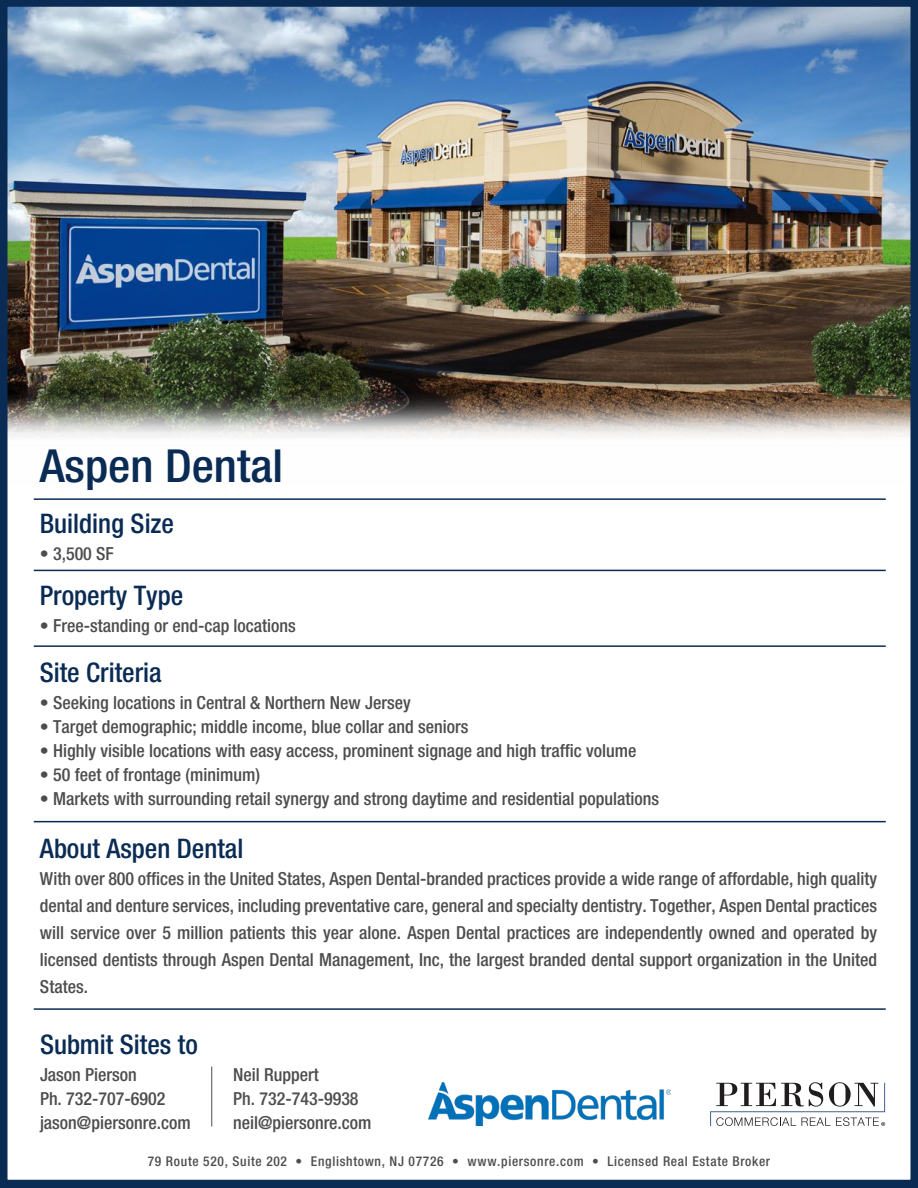
<style>
.page{position:relative;width:918px;height:1188px;background:#fff}
.page>*{position:absolute;margin:0;border:0;box-sizing:border-box;transform-origin:0 0}
.t1{font:500 condensed 45.6px "Helvetica Neue LT Std";color:#0a2b54;scale:1.05 1}
.t2{font:500 condensed 27px "Helvetica Neue LT Std";color:#0a2b54}
.t3{font:500 condensed 18px/27px "Helvetica Neue LT Std";color:#4d4d4f;text-align:justify}
.t4{font:500 condensed 18px "Helvetica Neue LT Std";color:#4e4f50}
.t5{font:500 condensed 13.5px "Helvetica Neue LT Std";letter-spacing:.05em;color:#4d4d4f}
</style>
<div class="page">
<img style="left:0;top:0;width:918px;height:1188px">
<h1 class="t1" style="left:40px;top:438px;width:233px">Aspen Dental</h1>
<h2 class="t2" style="left:40px;top:507px;width:136px">Building Size</h2>
<p class="t3" style="left:40px;top:540px;width:76px">• 3,500 SF</p>
<h2 class="t2" style="left:40px;top:579px;width:145px">Property Type</h2>
<p class="t3" style="left:40px;top:612px;width:258px">• Free-standing or end-cap locations</p>
<h2 class="t2" style="left:40px;top:656px;width:124px">Site Criteria</h2>
<p class="t3" style="left:40px;top:689px;width:373px">• Seeking locations in Central &amp; Northern New Jersey</p>
<p class="t3" style="left:40px;top:713px;width:430px">• Target demographic; middle income, blue collar and seniors</p>
<p class="t3" style="left:40px;top:737px;width:598px">• Highly visible locations with easy access, prominent signage and high traffic volume</p>
<p class="t3" style="left:40px;top:761px;width:222px">• 50 feet of frontage (minimum)</p>
<p class="t3" style="left:40px;top:785px;width:621px">• Markets with surrounding retail synergy and strong daytime and residential populations</p>
<h2 class="t2" style="left:40px;top:832px;width:205px">About Aspen Dental</h2>
<p class="t3" style="left:40px;top:865px;width:839px">With over 800 offices in the United States, Aspen Dental-branded practices provide a wide range of affordable, high quality dental and denture services, including preventative care, general and specialty dentistry. Together, Aspen Dental practices will service over 5 million patients this year alone. Aspen Dental practices are independently owned and operated by licensed dentists through Aspen Dental Management, Inc, the largest branded dental support organization in the United States.</p>
<h2 class="t2" style="left:40px;top:1028px;width:159px">Submit Sites to</h2>
<p class="t3" style="left:40px;top:1063px;width:152px;line-height:24px;text-align:left">Jason Pierson<br>Ph. 732-707-6902 jason@piersonre.com</p>
<p class="t3" style="left:233px;top:1061px;width:87px">Neil Ruppert</p>
<p class="t4" style="left:233px;top:1088px;width:127px">Ph. 732-743-9938</p>
<p class="t3" style="left:233px;top:1109px;width:140px">neil@piersonre.com</p>
<p class="t5" style="left:148px;top:1153px;width:624px">79 Route 520, Suite 202 • Englishtown, NJ 07726 • www.piersonre.com • Licensed Real Estate Broker</p>
</div>
